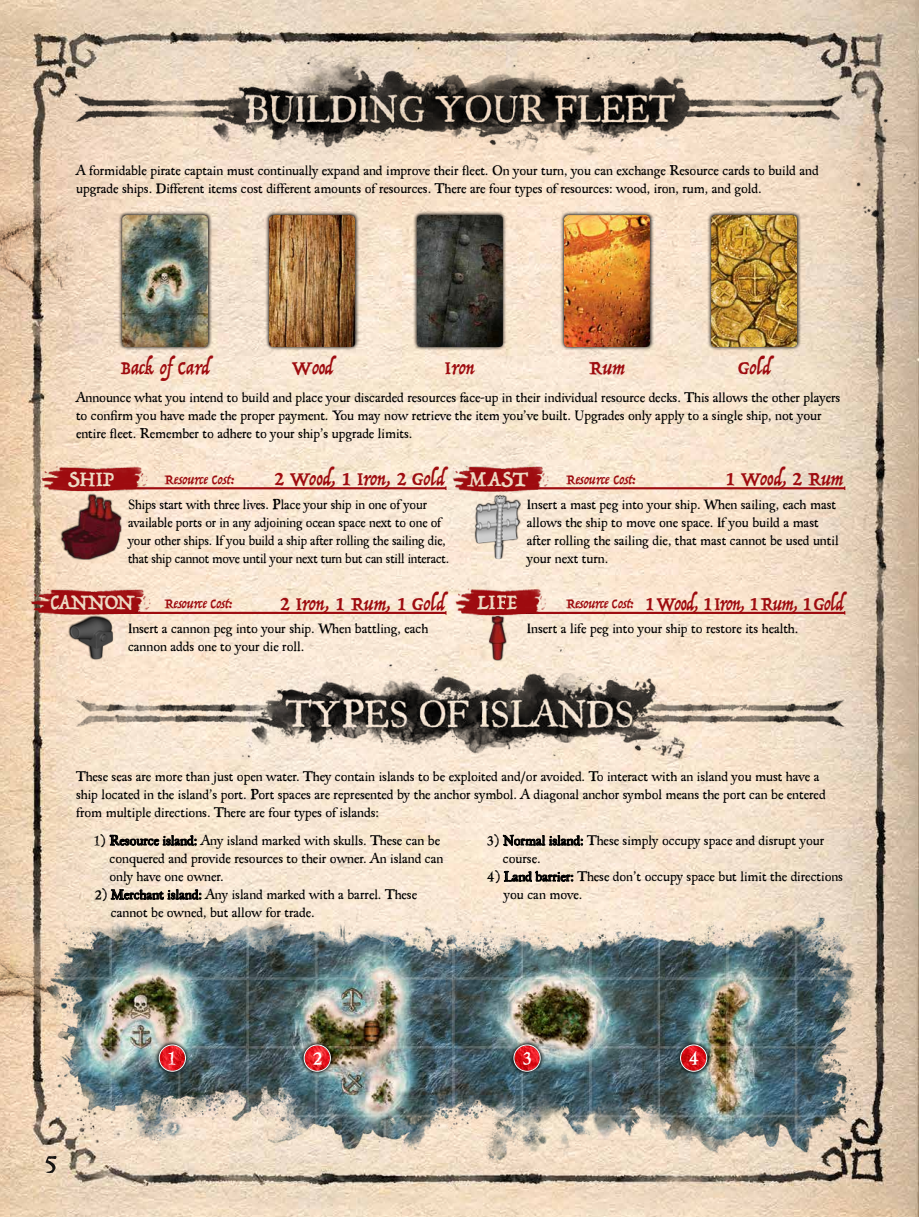
<style>
.page{position:relative;width:919px;height:1217px;background:#fff}
.page>*{position:absolute;margin:0;border:0;box-sizing:border-box;transform-origin:0 0}
.t1{font:24px "Plunder";letter-spacing:-.03em;color:#eddac4}
.t2{font:24px "Plunder";letter-spacing:-.03em;color:#eddac4;scale:.95 1}
.t3{font:21px "Plunder";color:#9e0b0f}
.t4{font:21px "Plunder";letter-spacing:-.025em;color:#9e0b0f;scale:.95 1}
.t5{font:21px "Plunder";letter-spacing:.02em;color:#9e0b0f}
.t6{font:18px "Rise Insid E";color:#fff}
.t7{font:15px "Plunder";color:#9e0b0f}
.t8{font:13.5px/18px "Regula Old Face";color:#000}
.s1{font-size:15px}
.s2{font-family:"Rise Insid E"}
</style>
<div class="page">
<img style="left:0;top:0;width:918px;height:1216px">
<img style="left:0;top:223px;width:76px;height:792px">
<img style="left:740px;top:0;width:178px;height:303px">
<img style="left:43px;top:841px;width:820px;height:344px">
<img style="left:0;top:612px;width:918px;height:216px">
<img style="left:0;top:7px;width:918px;height:216px">
<div style="left:118px;top:211px;width:94px;height:139px;background:#000;opacity:.9"></div>
<img style="left:123px;top:215px;width:85px;height:131px">
<div style="left:265px;top:211px;width:94px;height:139px;background:#000;opacity:.9"></div>
<img style="left:270px;top:215px;width:85px;height:131px">
<div style="left:412px;top:211px;width:94px;height:139px;background:#000;opacity:.9"></div>
<img style="left:417px;top:215px;width:85px;height:131px">
<div style="left:560px;top:211px;width:94px;height:139px;background:#000;opacity:.9"></div>
<img style="left:564px;top:215px;width:85px;height:131px">
<div style="left:707px;top:211px;width:94px;height:139px;background:#000;opacity:.9"></div>
<img style="left:711px;top:215px;width:85px;height:131px">
<svg style="left:155px;top:486px;width:290px;height:4px"></svg>
<div style="left:60px;top:493px;width:62px;height:66px;background:#000;opacity:.9"></div>
<img style="left:62px;top:497px;width:58px;height:61px">
<img style="left:34px;top:456px;width:121px;height:41px">
<svg style="left:554px;top:486px;width:291px;height:4px"></svg>
<div style="left:473px;top:493px;width:48px;height:66px;background:#000;opacity:.9"></div>
<img style="left:474px;top:497px;width:46px;height:61px">
<img style="left:445px;top:456px;width:109px;height:41px">
<div style="left:488px;top:614px;width:19px;height:47px;background:#000;opacity:.9"></div>
<img style="left:490px;top:623px;width:15px;height:36px">
<img style="left:449px;top:575px;width:103px;height:48px">
<svg style="left:158px;top:610px;width:288px;height:4px"></svg>
<div style="left:68px;top:615px;width:46px;height:45px;background:#000;opacity:.9"></div>
<img style="left:70px;top:620px;width:42px;height:38px">
<img style="left:21px;top:579px;width:137px;height:41px">
<div style="left:154px;top:1039px;width:36px;height:37px;background:#000;opacity:.9"></div>
<img style="left:160px;top:1045px;width:25px;height:25px;border-radius:13px">
<div style="left:159px;top:1044px;width:27px;height:27px;border:1px solid #fff;border-radius:50%"></div>
<div style="left:299px;top:1039px;width:36px;height:37px;background:#000;opacity:.9"></div>
<img style="left:304px;top:1045px;width:26px;height:25px;border-radius:13px">
<div style="left:304px;top:1044px;width:27px;height:27px;border:1px solid #fff;border-radius:50%"></div>
<div style="left:509px;top:1039px;width:36px;height:37px;background:#000;opacity:.9"></div>
<img style="left:514px;top:1045px;width:25px;height:25px;border-radius:13px">
<div style="left:513px;top:1044px;width:27px;height:27px;border:1px solid #fff;border-radius:50%"></div>
<div style="left:675px;top:1039px;width:36px;height:37px;background:#000;opacity:.9"></div>
<img style="left:680px;top:1045px;width:26px;height:25px;border-radius:13px">
<div style="left:680px;top:1044px;width:27px;height:27px;border:1px solid #fff;border-radius:50%"></div>
<svg style="left:496px;top:595px;width:349px;height:19px;background:#e4b6a6"></svg>
<svg style="left:46px;top:1155px;width:11px;height:17px"></svg>
<p class="t8" style="left:76px;top:162px;width:744px">A formidable pirate captain must continually expand and improve their fleet. On your turn, you can exchange Resource cards to build and upgrade ships. Different items cost different amounts of resources. There are four types of resources: wood, iron, rum, and gold.</p>
<h2 class="t3" style="left:121px;top:354px;width:90px">Back of Card</h2>
<h2 class="t3" style="left:292px;top:354px;width:43px">Wood</h2>
<h2 class="t3" style="left:444px;top:354px;width:31px">Iron</h2>
<h2 class="t3" style="left:589px;top:354px;width:37px">Rum</h2>
<h2 class="t3" style="left:738px;top:354px;width:34px">Gold</h2>
<p class="t8" style="left:76px;top:388px;width:765px">Announce what you intend to build and place your discarded resources face-up in their individual resource decks. This allows the other players to confirm you have made the proper payment. You may now retrieve the item you’ve built. Upgrades only apply to a single ship, not your entire fleet. Remember to adhere to your ship’s upgrade limits.</p>
<p class="t7" style="left:164px;top:469px;width:71px">Resource Cost:</p>
<h2 class="t5" style="left:275px;top:465px;width:171px">2 Wood, 1 Iron, 2 Gold</h2>
<h1 class="t1" style="left:68px;top:463px;width:48px">SHIP</h1>
<h1 class="t1" style="left:467px;top:463px;width:63px">MAST</h1>
<p class="t7" style="left:566px;top:469px;width:71px">Resource Cost:</p>
<h2 class="t3" style="left:725px;top:465px;width:119px">1 Wood, 2 Rum</h2>
<p class="t8" style="left:128px;top:495px;width:322px">Ships start with three lives. Place your ship in one of your available ports or in any adjoining ocean space next to one of your other ships. If you build a ship after rolling the sailing die, that ship cannot move until your next turn but can still interact.</p>
<p class="t8" style="left:527px;top:495px;width:313px">Insert a mast peg into your ship. When sailing, each mast allows the ship to move one space. If you build a mast after rolling the sailing die, that mast cannot be used until your next turn.</p>
<p class="t7" style="left:164px;top:594px;width:69px">Resource Cost:</p>
<h2 class="t3" style="left:280px;top:590px;width:165px">2 Iron, 1 Rum, 1 Gold</h2>
<h1 class="t2" style="left:50px;top:586px;width:91px">CANNON</h1>
<h1 class="t1" style="left:477px;top:586px;width:42px">LI E</h1>
<h2 class="t4" style="left:566px;top:590px;width:293px"><span class="s1">Resource Cost:</span> 1 Wood, 1 Iron, 1 Rum, 1 Gold</h2>
<p class="t8" style="left:128px;top:619px;width:302px">Insert a cannon peg into your ship. When battling, each cannon adds one to your die roll.</p>
<p class="t8" style="left:527px;top:619px;width:273px">Insert a life peg into your ship to restore its health.</p>
<p class="t8" style="left:76px;top:766px;width:751px">These seas are more than just open water. They contain islands to be exploited and/or avoided. To interact with an island you must have a ship located in the island’s port. Port spaces are represented by the anchor symbol. A diagonal anchor symbol means the port can be entered from multiple directions. There are four types of islands:</p>
<p class="t8" style="left:109px;top:831px;width:335px;text-indent:-15px"><span class="s2">1</span>) Resource island: Any island marked with skulls. These can be conquered and provide resources to their owner. An island can only have one owner.</p>
<p class="t8" style="left:111px;top:885px;width:307px;text-indent:-17px"><span class="s2">2</span>) Merchant island: Any island marked with a barrel. These cannot be owned, but allow for trade.</p>
<p class="t8" style="left:503px;top:831px;width:323px;text-indent:-16px"><span class="s2">3</span>) Normal island: These simply occupy space and disrupt your course.</p>
<p class="t8" style="left:504px;top:867px;width:340px;text-indent:-17px"><span class="s2">4</span>) Land barrier: These don’t occupy space but limit the directions you can move.</p>
<h3 class="t6" style="left:168px;top:1048px;width:10px">1</h3>
<h3 class="t6" style="left:312px;top:1048px;width:12px">2</h3>
<h3 class="t6" style="left:522px;top:1048px;width:11px">3</h3>
<h3 class="t6" style="left:688px;top:1048px;width:12px">4</h3>
</div>
